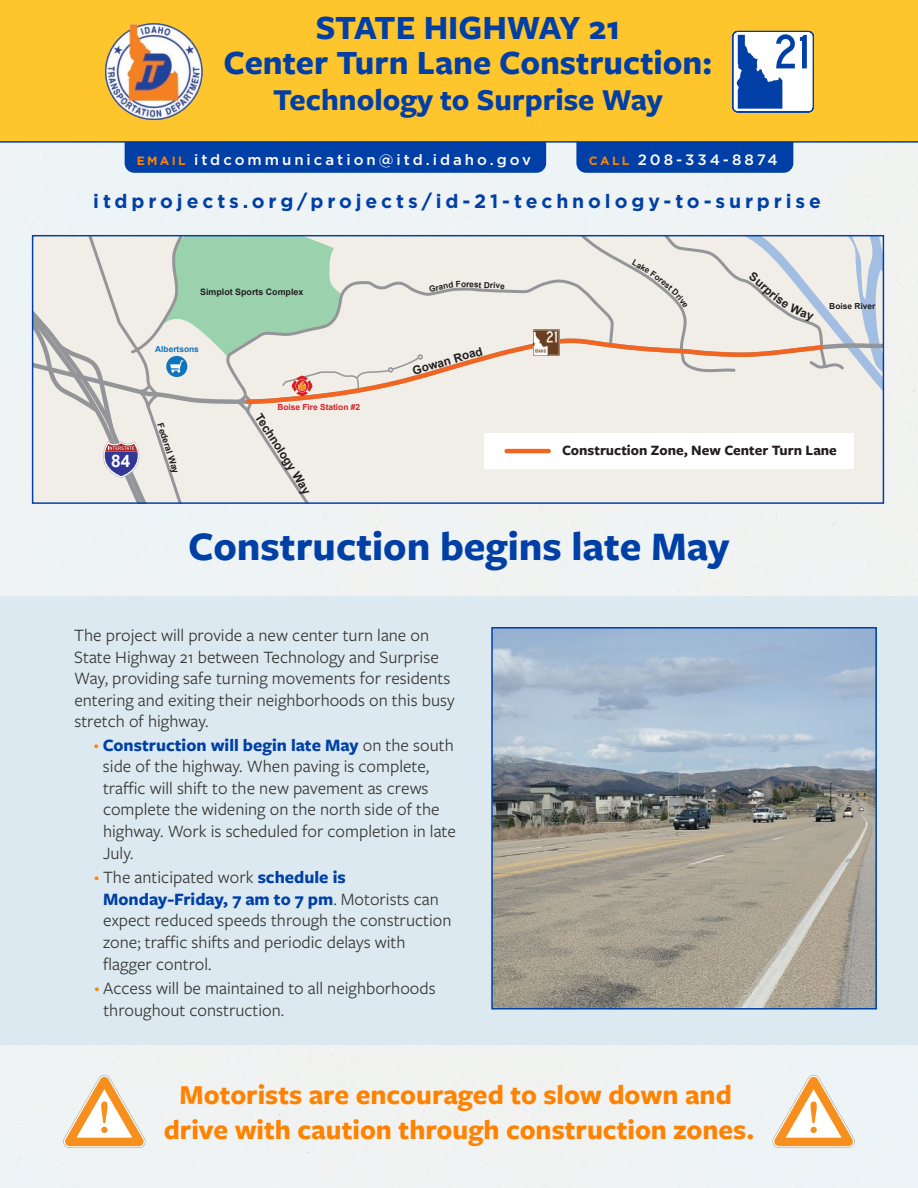
<style>
.page{position:relative;width:918px;height:1188px;background:#fff}
.page>*{position:absolute;margin:0;border:0;box-sizing:border-box;transform-origin:0 0}
.t1{font:700 42px "Freight Sans Pro";color:#0040a6}
.t2{font:700 35.25px/35.2px "Freight Sans Pro";color:#0040a6;text-align:center}
.t3{font:700 31.5px "Freight Sans Pro";color:#0040a6}
.t4{font:700 28.5px/34.2px "Freight Sans Pro";color:#ff8200;text-align:center}
.t5{font:700 19.35px "Gotham";letter-spacing:.2em;color:#0040a6}
.t6{font:18px/21.6px "Freight Sans Pro";color:#383935}
.t7{font:700 17.25px "Arial";color:#fff}
.t8{font:500 15px "Gotham";letter-spacing:.2em;color:#fff}
.t9{font:700 14.85px "Freight Sans Pro";color:#231f20}
.t10{font:700 11.85px "Arial";color:#231f20}
.t11{font:700 8.85px "Arial";color:#231f20}
.t12{font:700 8.4px "Arial";color:#d81f26}
.t13{font:700 8.4px "Arial";color:#231f20}
.t14{font:700 8.4px "Arial";color:#1074bc}
.s1{font-weight:700;font-size:12px;color:#ff8200}
.s2{font-family:"Myriad Pro";color:#ff8200}
.s3{font-weight:700;color:#0040a6}
</style>
<div class="page">
<div style="left:0;top:143px;width:918px;height:1045px;background:#eff3f3"></div>
<div style="left:0;top:596px;width:918px;height:448px;background:#dce9f0"></div>
<div style="left:125px;top:134px;width:421px;height:39px;background:#0040a6;border-radius:10px"></div>
<div style="left:576px;top:134px;width:217px;height:39px;background:#0040a6;border-radius:10px"></div>
<div style="left:0;top:0;width:918px;height:142px;background:#ffc52d"></div>
<svg style="left:732px;top:31px;width:82px;height:82px;background:#90acd7"></svg>
<img style="left:105px;top:23px;width:98px;height:97px">
<hr style="left:0;top:141px;width:918px;height:2px;background:#0040a6">
<img style="left:494px;top:630px;width:380px;height:377px">
<div style="left:491px;top:627px;width:386px;height:383px;border:2px solid #0040a6"></div>
<svg style="left:63px;top:1075px;width:83px;height:73px"></svg>
<svg style="left:772px;top:1075px;width:83px;height:73px"></svg>
<svg style="left:33px;top:236px;width:850px;height:267px;background:#e4e4dd"></svg>
<h2 class="t2" style="left:224px;top:9px;width:490px">STATE HIGHWAY 21<br>Center Turn Lane Construction:</h2>
<h3 class="t3" style="left:273px;top:78px;width:391px">Technology to Surprise Way</h3>
<p class="t8" style="left:137px;top:151px;width:396px"><span class="s1">EMAIL</span> itdcommunication@itd.idaho.gov</p>
<p class="t8" style="left:589px;top:151px;width:190px"><span class="s1">CALL</span> 208-334-8874</p>
<p class="t5" style="left:93px;top:190px;width:729px">itdprojects.org/projects/id-21-technology-to-surprise</p>
<p class="t7" style="left:111px;top:450px;width:21px">84</p>
<p class="t11" style="left:200px;top:286px;width:105px">Simplot Sports Complex</p>
<p class="t14" style="left:155px;top:344px;width:45px">Albertsons</p>
<p class="t12" style="left:277px;top:401px;width:84px">Boise Fire Station #2</p>
<p class="t11" style="left:166px;top:422px;width:54px;rotate:72deg">Federal Way</p>
<p class="t10" style="left:265px;top:410px;width:46px;rotate:57deg">Technol</p>
<p class="t10" style="left:289px;top:448px;width:50px;rotate:58deg">ogy Way</p>
<p class="t13" style="left:461px;top:278px;width:7px">o</p>
<p class="t13" style="left:490px;top:280px;width:16px;rotate:2deg">rive</p>
<p class="t10" style="left:419px;top:361px;width:65px;rotate:-16deg">owan Road</p>
<p class="t13" style="left:829px;top:301px;width:48px">Boise River</p>
<p class="t9" style="left:562px;top:440px;width:276px">Construction Zone, New Center Turn Lane</p>
<h1 class="t1" style="left:188px;top:518px;width:543px">Construction begins late May</h1>
<p class="t6" style="left:74px;top:624px;width:382px">The project will provide a new center turn lane on State Highway 21 between Technology and Surprise Way, providing safe turning movements for residents entering and exiting their neighborhoods on this busy stretch of highway.</p>
<p class="t6" style="left:103px;top:733px;width:354px;text-indent:-9px"><span class="s2">•</span> <span class="s3">Construction will begin late May</span> on the south side of the highway. When paving is complete, traffic will shift to the new pavement as crews complete the widening on the north side of the highway. Work is scheduled for completion in late July.</p>
<p class="t6" style="left:103px;top:866px;width:350px;text-indent:-9px"><span class="s2">•</span> The anticipated work <span class="s3">schedule is Monday-Friday, 7 am to 7 pm</span>. Motorists can expect reduced speeds through the construction zone; traffic shifts and periodic delays with flagger control.</p>
<p class="t6" style="left:103px;top:977px;width:334px;text-indent:-9px"><span class="s2">•</span> Access will be maintained to all neighborhoods throughout construction.</p>
<h3 class="t4" style="left:164px;top:1077px;width:592px">Motorists are encouraged to slow down and drive with caution through construction zones.</h3>
</div>
